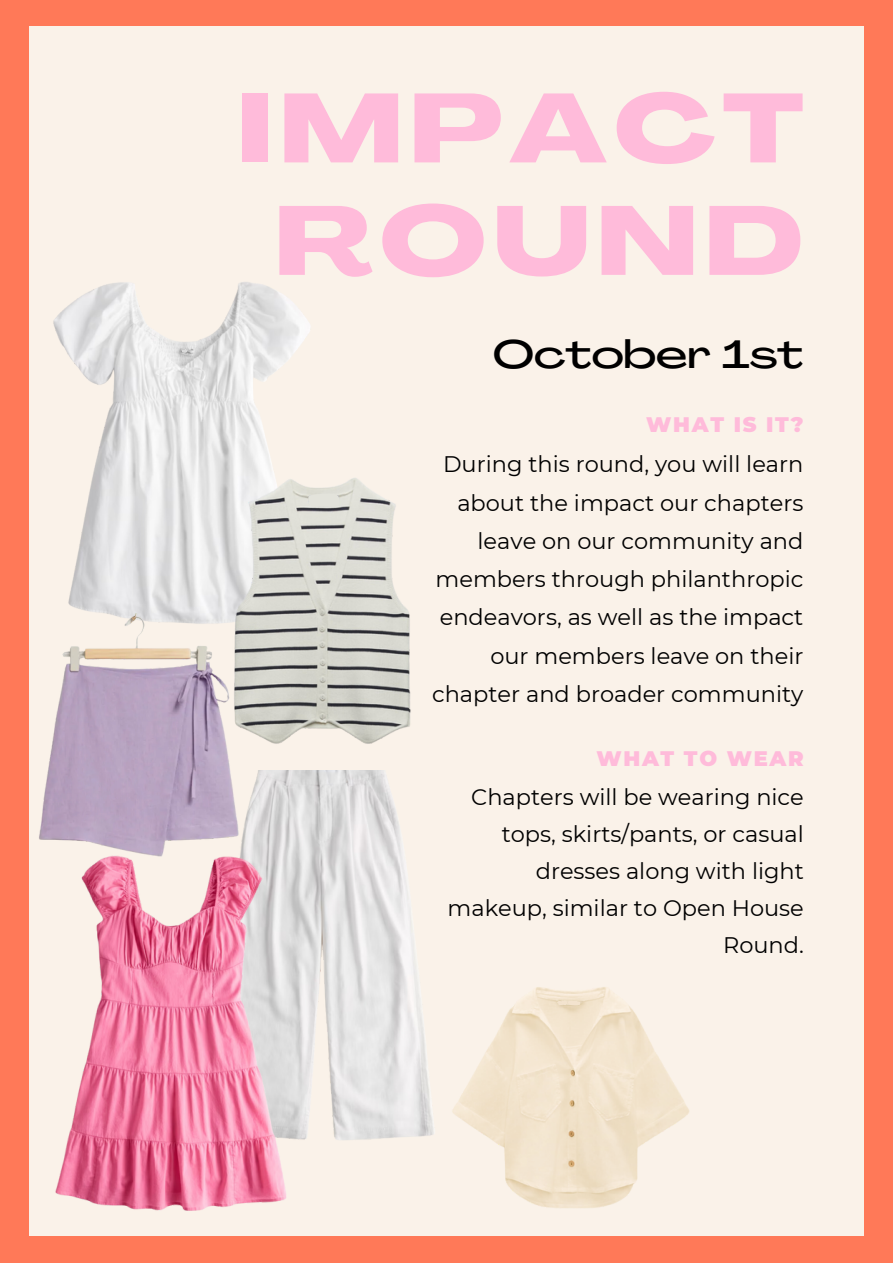
<style>
.page{position:relative;width:893px;height:1264px;background:#fff}
.page>*{position:absolute;margin:0;border:0;box-sizing:border-box;transform-origin:0 0}
.t1{font:800 96.15px/112.4px "Agrandir Grand";letter-spacing:.07em;color:#ffbbda;text-align:center}
.t2{font:500 39px "Agrandir Grand";color:#000}
.t3{font:22.5px/38.2px "Montserrat";color:#000;text-align:right}
.t4{font:900 21px "Montserrat";letter-spacing:.08em;color:#ffbbda}
</style>
<div class="page">
<div style="left:0;top:0;width:892px;height:1262px;background:#ff7958"></div>
<div style="left:29px;top:26px;width:834px;height:1209px;background:#faf2e9"></div>
<img style="left:452px;top:987px;width:237px;height:221px">
<img style="left:53px;top:282px;width:258px;height:331px">
<img style="left:246px;top:770px;width:188px;height:370px">
<img style="left:39px;top:613px;width:207px;height:232px">
<img style="left:55px;top:845px;width:245px;height:366px">
<img style="left:214px;top:469px;width:197px;height:285px">
<svg style="left:308px;top:492px;width:31px;height:15px"></svg>
<svg style="left:181px;top:349px;width:6px;height:4px"></svg>
<svg style="left:557px;top:1000px;width:23px;height:5px"></svg>
<p class="t1" style="left:238px;top:82px;width:567px">IMPACT<br>ROUND</p>
<p class="t2" style="left:493px;top:338px;width:312px">October 1st</p>
<p class="t4" style="left:646px;top:412px;width:159px">WHAT IS IT?</p>
<p class="t3" style="left:432px;top:445px;width:373px">During this round, you will learn about the impact our chapters leave on our community and members through philanthropic endeavors, as well as the impact our members leave on their chapter and broader community</p>
<p class="t4" style="left:596px;top:745px;width:209px">WHAT TO WEAR</p>
<p class="t3" style="left:447px;top:778px;width:358px;line-height:37px">Chapters will be wearing nice tops, skirts/pants, or casual dresses along with light makeup, similar to Open House<br>Round.</p>
</div>
